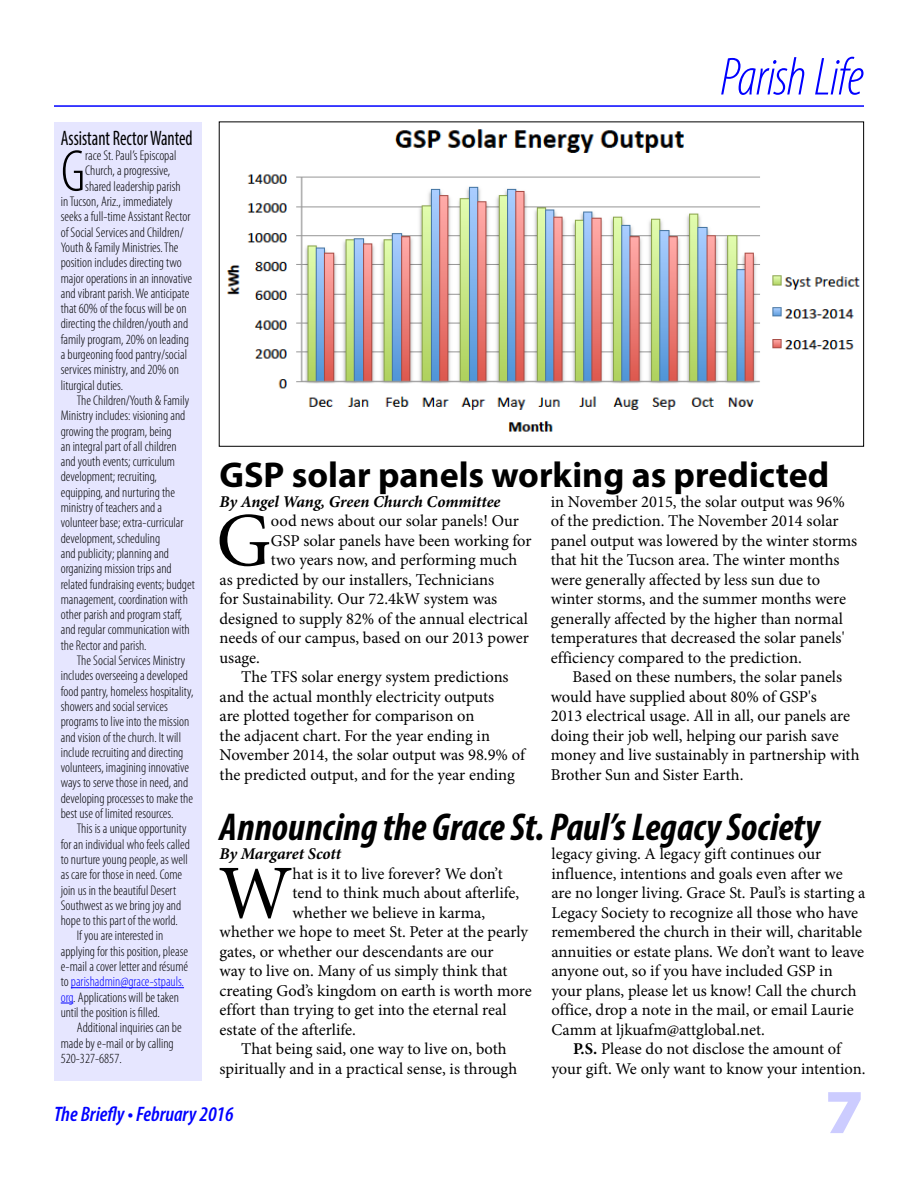
<style>
.page{position:relative;width:918px;height:1188px;background:#fff}
.page>*{position:absolute;margin:0;border:0;box-sizing:border-box;transform-origin:0 0}
.t1{font:76.5px "Minion Pro";color:#000}
.t2{font:900 semi-expanded 63px "Myriad Pro";color:#ccf}
.t3{font:300 condensed 59.4px "Myriad Pro";color:#000}
.t4{font:italic 300 condensed 54px "Myriad Pro";letter-spacing:-.02em;color:#00f}
.t5{font:italic 700 condensed 39px "Myriad Pro";color:#000}
.t6{font:700 36px "Myriad Pro";color:#000}
.t7{font:italic 600 condensed 21px "Myriad Pro";color:#00f}
.t8{font:condensed 21px "Myriad Pro";color:#000;scale:.85 1}
.t9{font:16.5px/19.5px "Minion Pro";letter-spacing:-.005em;color:#000}
.t10{font:italic 700 16.5px "Minion Pro";letter-spacing:-.01em;color:#000}
.t11{font:300 condensed 14.1px "Myriad Pro";color:#000}
.t12{font:300 condensed 14.1px "Myriad Pro";color:#00f}
.s1{color:#000}
.s2{color:#00f}
.s3{font-weight:700}
</style>
<div class="page">
<hr style="left:54px;top:105px;width:810px;height:2px;background:#00f">
<img style="left:227px;top:129px;width:633px;height:303px">
<div style="left:54px;top:122px;width:148px;height:959px;background:#e6e6ff"></div>
<hr style="left:71px;top:987px;width:113px;height:1px;background:#00f">
<svg style="left:61px;top:1003px;width:12px;height:1px"></svg>
<p class="t8" style="left:61px;top:125px;width:157px">Assistant Rector Wanted</p>
<h3 class="t3" style="left:61px;top:139px;width:26px">G</h3>
<p class="t11" style="left:85px;top:148px;width:93px">race St. Paul’s Episcopal</p>
<p class="t11" style="left:85px;top:163px;width:87px">Church, a progressive,</p>
<p class="t11" style="left:85px;top:179px;width:97px">shared leadership parish</p>
<p class="t11" style="left:61px;top:194px;width:113px">in Tucson, Ariz., immediately</p>
<p class="t11" style="left:61px;top:209px;width:131px">seeks a full-time Assistant Rector</p>
<p class="t11" style="left:61px;top:224px;width:124px">of Social Services and Children/</p>
<p class="t11" style="left:61px;top:240px;width:119px">Youth &amp; Family Ministries. The</p>
<p class="t11" style="left:61px;top:255px;width:123px">position includes directing two</p>
<p class="t11" style="left:61px;top:270px;width:133px">major operations in an innovative</p>
<p class="t11" style="left:61px;top:286px;width:130px">and vibrant parish. We anticipate</p>
<p class="t11" style="left:61px;top:301px;width:127px">that 60% of the focus will be on</p>
<p class="t11" style="left:61px;top:316px;width:129px">directing the children/youth and</p>
<p class="t11" style="left:61px;top:332px;width:130px">family program, 20% on leading</p>
<p class="t11" style="left:61px;top:347px;width:128px">a burgeoning food pantry/social</p>
<p class="t11" style="left:61px;top:362px;width:120px">services ministry, and 20% on</p>
<p class="t11" style="left:61px;top:377px;width:64px">liturgical duties.</p>
<p class="t11" style="left:77px;top:393px;width:114px">The Children/Youth &amp; Family</p>
<p class="t11" style="left:61px;top:408px;width:126px">Ministry includes: visioning and</p>
<p class="t11" style="left:61px;top:423px;width:113px">growing the program, being</p>
<p class="t11" style="left:61px;top:439px;width:117px">an integral part of all children</p>
<p class="t11" style="left:61px;top:454px;width:116px">and youth events; curriculum</p>
<p class="t11" style="left:61px;top:469px;width:98px">development; recruiting,</p>
<p class="t11" style="left:61px;top:485px;width:116px">equipping, and nurturing the</p>
<p class="t11" style="left:61px;top:500px;width:103px">ministry of teachers and a</p>
<p class="t11" style="left:61px;top:515px;width:124px">volunteer base; extra-curricular</p>
<p class="t11" style="left:61px;top:530px;width:101px">development, scheduling</p>
<p class="t11" style="left:61px;top:546px;width:110px">and publicity; planning and</p>
<p class="t11" style="left:61px;top:561px;width:112px">organizing mission trips and</p>
<p class="t11" style="left:61px;top:576px;width:136px">related fundraising events; budget</p>
<p class="t11" style="left:61px;top:592px;width:129px">management, coordination with</p>
<p class="t11" style="left:61px;top:607px;width:123px">other parish and program staff,</p>
<p class="t11" style="left:61px;top:622px;width:131px">and regular communication with</p>
<p class="t11" style="left:61px;top:638px;width:87px">the Rector and parish.</p>
<p class="t11" style="left:77px;top:653px;width:110px">The Social Services Ministry</p>
<p class="t11" style="left:61px;top:668px;width:129px">includes overseeing a developed</p>
<p class="t11" style="left:61px;top:683px;width:134px">food pantry, homeless hospitality,</p>
<p class="t11" style="left:61px;top:699px;width:109px">showers and social services</p>
<p class="t11" style="left:61px;top:714px;width:130px">programs to live into the mission</p>
<p class="t11" style="left:61px;top:729px;width:122px">and vision of the church. It will</p>
<p class="t11" style="left:61px;top:745px;width:124px">include recruiting and directing</p>
<p class="t11" style="left:61px;top:760px;width:130px">volunteers, imagining innovative</p>
<p class="t11" style="left:61px;top:775px;width:129px">ways to serve those in need, and</p>
<p class="t11" style="left:61px;top:791px;width:134px">developing processes to make the</p>
<p class="t11" style="left:61px;top:806px;width:114px">best use of limited resources.</p>
<p class="t11" style="left:77px;top:821px;width:111px">This is a unique opportunity</p>
<p class="t11" style="left:61px;top:836px;width:131px">for an individual who feels called</p>
<p class="t11" style="left:61px;top:852px;width:129px">to nurture young people, as well</p>
<p class="t11" style="left:61px;top:867px;width:123px">as care for those in need. Come</p>
<p class="t11" style="left:61px;top:882px;width:117px">join us in the beautiful Desert</p>
<p class="t11" style="left:61px;top:898px;width:122px">Southwest as we bring joy and</p>
<p class="t11" style="left:61px;top:913px;width:119px">hope to this part of the world.</p>
<p class="t11" style="left:77px;top:928px;width:88px">If you are interested in</p>
<p class="t11" style="left:61px;top:944px;width:129px">applying for this position, please</p>
<p class="t11" style="left:61px;top:959px;width:129px">e-mail a cover letter and résumé</p>
<p class="t12" style="left:61px;top:974px;width:125px"><span class="s1">to</span> parishadmin@grace-stpauls.</p>
<p class="t11" style="left:61px;top:990px;width:120px"><span class="s2">org</span>. Applications will be taken</p>
<p class="t11" style="left:61px;top:1005px;width:101px">until the position is filled.</p>
<p class="t11" style="left:77px;top:1020px;width:106px">Additional inquiries can be</p>
<p class="t11" style="left:61px;top:1035px;width:115px">made by e-mail or by calling</p>
<p class="t11" style="left:61px;top:1051px;width:63px">520-327-6857.</p>
<h3 class="t4" style="left:721px;top:48px;width:145px">Parish Life</h3>
<h3 class="t6" style="left:220px;top:452px;width:611px">GSP solar panels working as predicted</h3>
<p class="t10" style="left:220px;top:490px;width:282px">By Angel Wang, Green Church Committee</p>
<h1 class="t1" style="left:216px;top:490px;width:56px">G</h1>
<p class="t9" style="left:271px;top:511px;width:250px">ood news about our solar panels! Our</p>
<p class="t9" style="left:551px;top:492px;width:308px">in November 2015, the solar output was 96% of the prediction. The November 2014 solar panel output was lowered by the winter storms that hit the Tucson area. The winter months were generally affected by less sun due to winter storms, and the summer months were generally affected by the higher than normal temperatures that decreased the solar panels' efficiency compared to the prediction.</p>
<p class="t9" style="left:551px;top:667px;width:310px;text-indent:22px">Based on these numbers, the solar panels would have supplied about 80% of GSP's<br>2013 electrical usage. All in all, our panels are doing their job well, helping our parish save money and live sustainably in partnership with Brother Sun and Sister Earth.</p>
<p class="t9" style="left:271px;top:531px;width:262px">GSP solar panels have been working for</p>
<p class="t9" style="left:271px;top:550px;width:248px">two years now, and performing much</p>
<p class="t9" style="left:220px;top:570px;width:276px">as predicted by our installers, Technicians</p>
<p class="t9" style="left:220px;top:589px;width:279px">for Sustainability. Our 72.4kW system was</p>
<p class="t9" style="left:220px;top:609px;width:310px">designed to supply 82% of the annual electrical</p>
<p class="t9" style="left:220px;top:628px;width:311px">needs of our campus, based on our 2013 power</p>
<p class="t9" style="left:220px;top:648px;width:42px">usage.</p>
<p class="t9" style="left:241px;top:667px;width:269px">The TFS solar energy system predictions</p>
<p class="t9" style="left:220px;top:687px;width:276px">and the actual monthly electricity outputs</p>
<p class="t9" style="left:220px;top:706px;width:256px">are plotted together for comparison on</p>
<p class="t9" style="left:220px;top:726px;width:272px">the adjacent chart. For the year ending in</p>
<p class="t9" style="left:220px;top:745px;width:307px">November 2014, the solar output was 98.9% of</p>
<p class="t9" style="left:220px;top:765px;width:297px">the predicted output, and for the year ending</p>
<h3 class="t5" style="left:220px;top:802px;width:602px">Announcing the Grace St. Paul’s Legacy Society</h3>
<p class="t10" style="left:220px;top:842px;width:123px">By Margaret Scott</p>
<h1 class="t1" style="left:218px;top:842px;width:76px">W</h1>
<p class="t9" style="left:293px;top:864px;width:212px">hat is it to live forever? We don’t</p>
<p class="t9" style="left:552px;top:844px;width:315px">legacy giving. A legacy gift continues our influence, intentions and goals even after we are no longer living. Grace St. Paul’s is starting a Legacy Society to recognize all those who have remembered the church in their will, charitable annuities or estate plans. We don’t want to leave anyone out, so if you have included GSP in your plans, please let us know! Call the church office, drop a note in the mail, or email Laurie Camm at ljkuafm@attglobal.net.</p>
<p class="t9" style="left:552px;top:1039px;width:315px;text-align:center"><span class="s3">P.S.</span> Please do not disclose the amount of<br>your gift. We only want to know your intention.</p>
<p class="t9" style="left:293px;top:883px;width:228px">tend to think much about afterlife,</p>
<p class="t9" style="left:293px;top:903px;width:194px">whether we believe in karma,</p>
<p class="t9" style="left:220px;top:922px;width:310px">whether we hope to meet St. Peter at the pearly</p>
<p class="t9" style="left:220px;top:942px;width:276px">gates, or whether our descendants are our</p>
<p class="t9" style="left:220px;top:961px;width:289px">way to live on. Many of us simply think that</p>
<p class="t9" style="left:220px;top:981px;width:314px">creating God’s kingdom on earth is worth more</p>
<p class="t9" style="left:220px;top:1000px;width:289px">effort than trying to get into the eternal real</p>
<p class="t9" style="left:220px;top:1020px;width:138px">estate of the afterlife.</p>
<p class="t9" style="left:241px;top:1039px;width:267px">That being said, one way to live on, both</p>
<p class="t9" style="left:220px;top:1059px;width:299px">spiritually and in a practical sense, is through</p>
<p class="t7" style="left:54px;top:1102px;width:181px">The Briefly • February 2016</p>
<h2 class="t2" style="left:825px;top:1076px;width:40px">7</h2>
</div>
